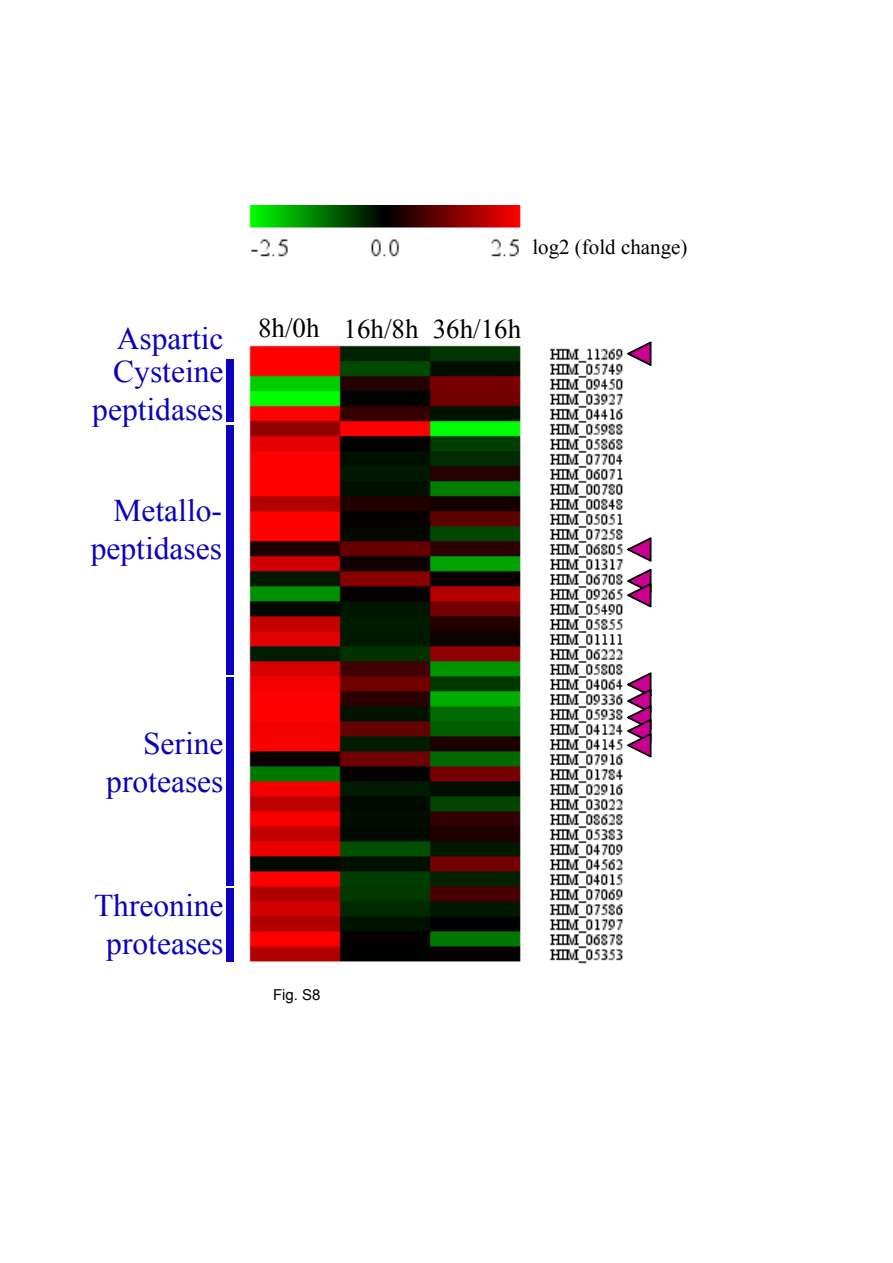
<style>
.page{position:relative;width:893px;height:1263px;background:#fff}
.page>*{position:absolute;margin:0;border:0;box-sizing:border-box;transform-origin:0 0}
.t1{font:31.5px/37.8px "Times New Roman";color:#0a00bd;text-align:right}
.t2{font:27px "Times New Roman";color:#000}
.t3{font:21px "Times New Roman";color:#000100}
.t4{font:15px "Arial";color:#000100}
</style>
<div class="page">
<img style="left:249px;top:205px;width:403px;height:759px">
<div style="left:282px;top:260px;width:202px;height:79px;background:#fff"></div>
<div style="left:226px;top:360px;width:8px;height:62px;background:#0a00bd"></div>
<div style="left:226px;top:425px;width:8px;height:249px;background:#0a00bd"></div>
<div style="left:226px;top:678px;width:8px;height:208px;background:#0a00bd"></div>
<div style="left:227px;top:888px;width:7px;height:74px;background:#0a00bd"></div>
<svg style="left:628px;top:342px;width:23px;height:23px"></svg>
<svg style="left:628px;top:538px;width:23px;height:23px"></svg>
<svg style="left:628px;top:569px;width:23px;height:38px"></svg>
<svg style="left:628px;top:673px;width:23px;height:84px"></svg>
<p class="t1" style="left:117px;top:319px;width:108px">Aspartic</p>
<p class="t1" style="left:92px;top:352px;width:133px">Cysteine peptidases</p>
<p class="t1" style="left:91px;top:491px;width:133px">Metallo&shy;peptidases</p>
<p class="t3" style="left:532px;top:233px;width:157px">log2 (fold change)</p>
<p class="t2" style="left:258px;top:311px;width:265px">8h/0h 16h/8h 36h/16h</p>
<p class="t1" style="left:106px;top:724px;width:119px">Serine proteases</p>
<p class="t1" style="left:94px;top:886px;width:131px;text-align:center">Threonine proteases</p>
<p class="t4" style="left:273px;top:984px;width:49px">Fig. S8</p>
</div>
